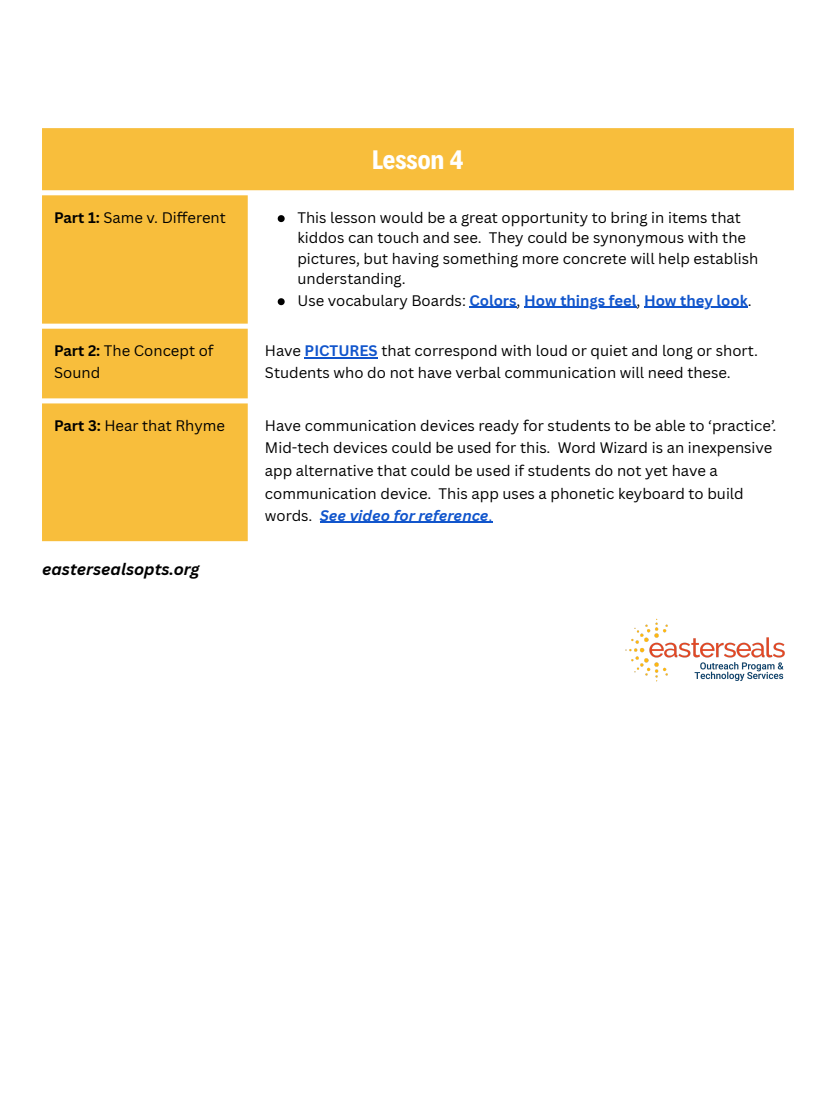
<style>
.page{position:relative;width:836px;height:1103px;background:#fff}
.page>*{position:absolute;margin:0;border:0;box-sizing:border-box;transform-origin:0 0}
.t1{font:700 27px "Decalotype";color:#fff}
.t2{font:italic 700 16.2px "Canva Sans";color:#000}
.t3{font:14.85px/22.5px "Canva Sans";color:#000}
.t4{font:700 14.85px "Canva Sans";color:#15c}
.s1{font-weight:700}
.s2{font-weight:400;color:#000}
.s3{font-weight:700;color:#15c}
.s4{font-weight:700;font-style:italic;color:#15c}
.s5{color:#15c}
</style>
<div class="page">
<svg style="left:42px;top:128px;width:751px;height:413px"></svg>
<svg style="left:278px;top:215px;width:7px;height:7px"></svg>
<svg style="left:278px;top:298px;width:7px;height:7px"></svg>
<hr style="left:469px;top:307px;width:47px;height:1px;background:#15c">
<hr style="left:524px;top:307px;width:112px;height:1px;background:#15c">
<hr style="left:644px;top:307px;width:103px;height:1px;background:#15c">
<hr style="left:304px;top:357px;width:74px;height:1px;background:#15c">
<hr style="left:320px;top:522px;width:168px;height:1px;background:#15c">
<img style="left:625px;top:618px;width:160px;height:64px">
<p class="t1" style="left:372px;top:141px;width:93px">Lesson 4</p>
<p class="t3" style="left:54px;top:206px;width:173px"><span class="s1">Part 1:</span> Same v. Different</p>
<p class="t3" style="left:297px;top:207px;width:462px;line-height:20.5px">This lesson would be a great opportunity to bring in items that kiddos can touch and see. They could be synonymous with the pictures, but having something more concrete will help establish understanding.</p>
<p class="t4" style="left:297px;top:290px;width:456px"><span class="s2">Use vocabulary Boards:</span> Colors<span class="s2">,</span> How things feel<span class="s2">,</span> How they look<span class="s2">.</span></p>
<p class="t3" style="left:54px;top:339px;width:161px"><span class="s1">Part 2:</span> The Concept of<br>Sound</p>
<p class="t3" style="left:265px;top:339px;width:494px">Have <span class="s3">PICTURES</span> that correspond with loud or quiet and long or short.<br>Students who do not have verbal communication will need these.</p>
<p class="t3" style="left:54px;top:414px;width:172px"><span class="s1">Part 3:</span> Hear that Rhyme</p>
<p class="t3" style="left:265px;top:414px;width:513px">Have communication devices ready for students to be able to ‘practice’.<br>Mid-tech devices could be used for this. Word Wizard is an inexpensive app alternative that could be used if students do not yet have a communication device. This app uses a phonetic keyboard to build words. <span class="s4">See video for reference</span><span class="s5">.</span></p>
<p class="t2" style="left:42px;top:557px;width:159px">eastersealsopts.org</p>
</div>
